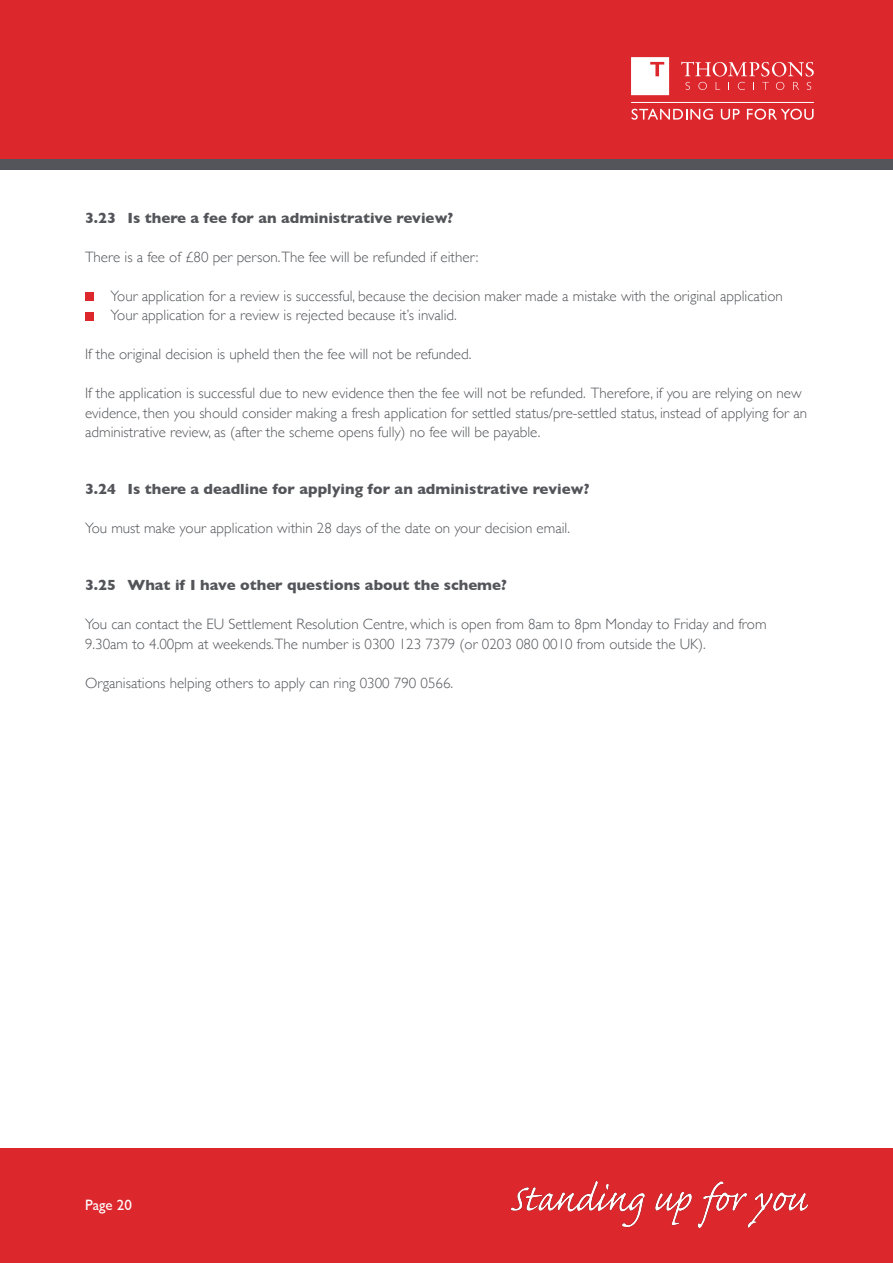
<style>
.page{position:relative;width:893px;height:1263px;background:#fff}
.page>*{position:absolute;margin:0;border:0;box-sizing:border-box;transform-origin:0 0}
.Body_Copy{font:300 15px/19.5px "Gill Sans";color:#54555a}
.Body_Bullets{font:300 15px "Gill Sans";color:#54555a}
.Sub_Heading{font:700 15px "Gill Sans";color:#54555a}
.t1{font:15px "Gill Sans";color:#fff}
</style>
<div class="page">
<div style="left:0;top:0;width:893px;height:170px;background:#dc272d"></div>
<div style="left:0;top:1148px;width:893px;height:115px;background:#dc272d"></div>
<div style="left:0;top:159px;width:893px;height:11px;background:#54555a"></div>
<svg style="left:681px;top:62px;width:133px;height:28px"></svg>
<svg style="left:631px;top:57px;width:38px;height:38px"></svg>
<hr style="left:631px;top:102px;width:183px;height:1px;background:#fff">
<svg style="left:632px;top:109px;width:81px;height:11px"></svg>
<svg style="left:721px;top:109px;width:19px;height:11px"></svg>
<svg style="left:747px;top:109px;width:66px;height:11px"></svg>
<img style="left:512px;top:1182px;width:296px;height:45px">
<div style="left:85px;top:292px;width:9px;height:9px;background:#dc272d"></div>
<div style="left:85px;top:312px;width:9px;height:8px;background:#dc272d"></div>
<p class="Sub_Heading" style="left:85px;top:206px;width:370px">3.23 Is there a fee for an administrative review?</p>
<p class="Body_Copy" style="left:85px;top:247px;width:395px">There is a fee of £80 per person.The fee will be refunded if either:</p>
<p class="Body_Bullets" style="left:111px;top:284px;width:674px">Your application for a review is successful, because the decision maker made a mistake with the original application</p>
<p class="Body_Bullets" style="left:111px;top:304px;width:348px">Your application for a review is rejected because it’s invalid.</p>
<p class="Body_Copy" style="left:85px;top:344px;width:388px">If the original decision is upheld then the fee will not be refunded.</p>
<p class="Body_Copy" style="left:85px;top:383px;width:724px">If the application is successful due to new evidence then the fee will not be refunded. Therefore, if you are relying on new evidence, then you should consider making a fresh application for settled status/pre-settled status, instead of applying for an administrative review, as (after the scheme opens fully) no fee will be payable.</p>
<p class="Sub_Heading" style="left:85px;top:477px;width:506px">3.24 Is there a deadline for applying for an administrative review?</p>
<p class="Body_Copy" style="left:85px;top:518px;width:486px">You must make your application within 28 days of the date on your decision email.</p>
<p class="Sub_Heading" style="left:85px;top:573px;width:423px">3.25 What if I have other questions about the scheme?</p>
<p class="Body_Copy" style="left:85px;top:614px;width:683px">You can contact the EU Settlement Resolution Centre, which is open from 8am to 8pm Monday to Friday and from<br>9.30am to 4.00pm at weekends.The number is 0300 123 7379 (or 0203 080 0010 from outside the UK).</p>
<p class="Body_Copy" style="left:85px;top:673px;width:370px">Organisations helping others to apply can ring 0300 790 0566.</p>
<p class="t1" style="left:85px;top:1196px;width:48px">Page 20</p>
</div>
